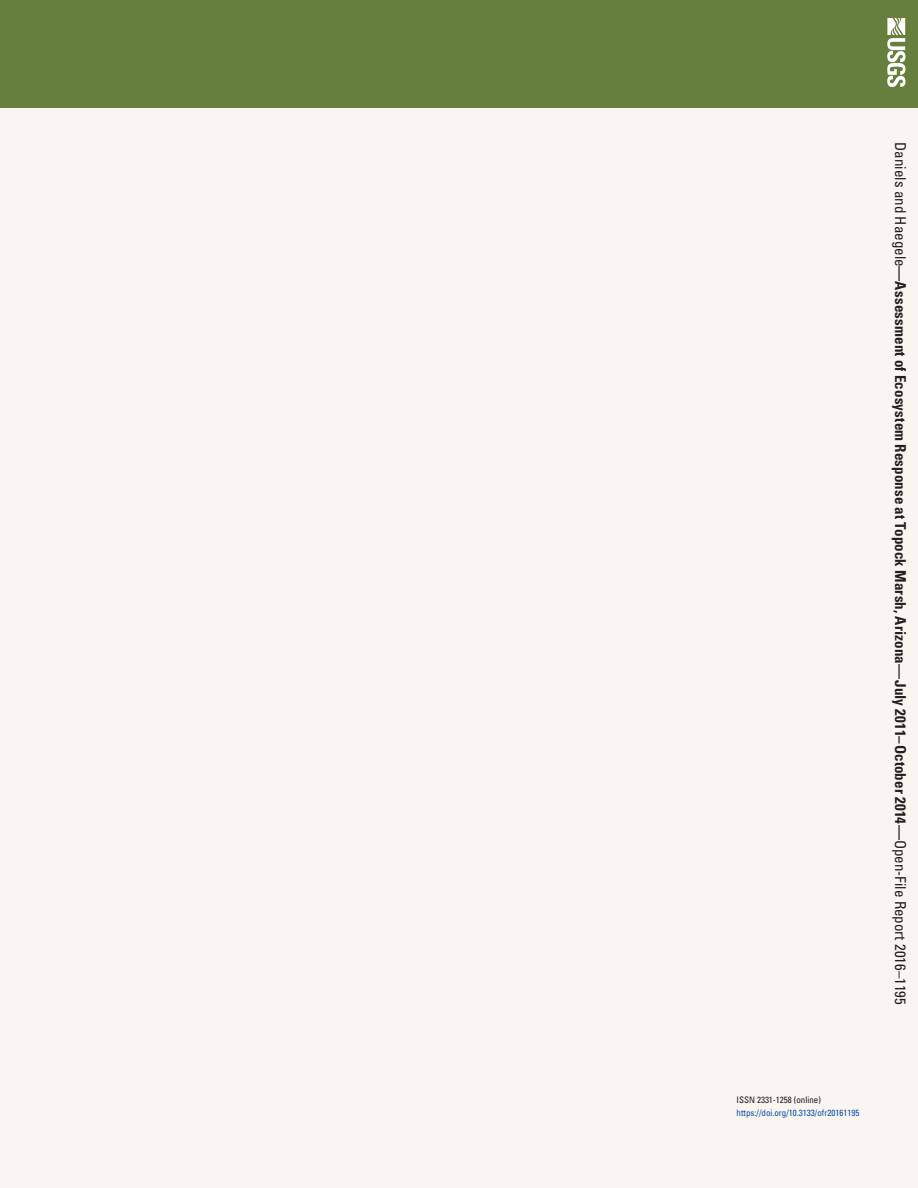
<style>
.page{position:relative;width:918px;height:1188px;background:#fff}
.page>*{position:absolute;margin:0;border:0;box-sizing:border-box;transform-origin:0 0}
.SpineTitle{font:700 condensed 15px "Univers";letter-spacing:.01em;color:#231f20}
.DOI{font:condensed 9px "Univers";color:#0d4da1}
.ISSN{font:condensed 9px "Univers";color:#231f20}
.s1{font-weight:400}
</style>
<div class="page">
<div style="left:0;top:52px;width:918px;height:1136px;background:#f9f5f1"></div>
<div style="left:0;top:0;width:918px;height:108px;background:#677f3d"></div>
<svg style="left:887px;top:18px;width:18px;height:69px"></svg>
<p class="SpineTitle" style="left:910px;top:142px;width:864px;rotate:90deg"><span class="s1">Daniels and Haegele</span>—Assessment of Ecosystem Response at Topock Marsh, Arizona—July 2011–October 2014—<span class="s1">Open-File Report 2016–1195</span></p>
<p class="ISSN" style="left:736px;top:1094px;width:86px">ISSN 2331-1258 (online)</p>
<p class="DOI" style="left:736px;top:1107px;width:124px">https://doi.org/10.3133/ofr20161195</p>
</div>
